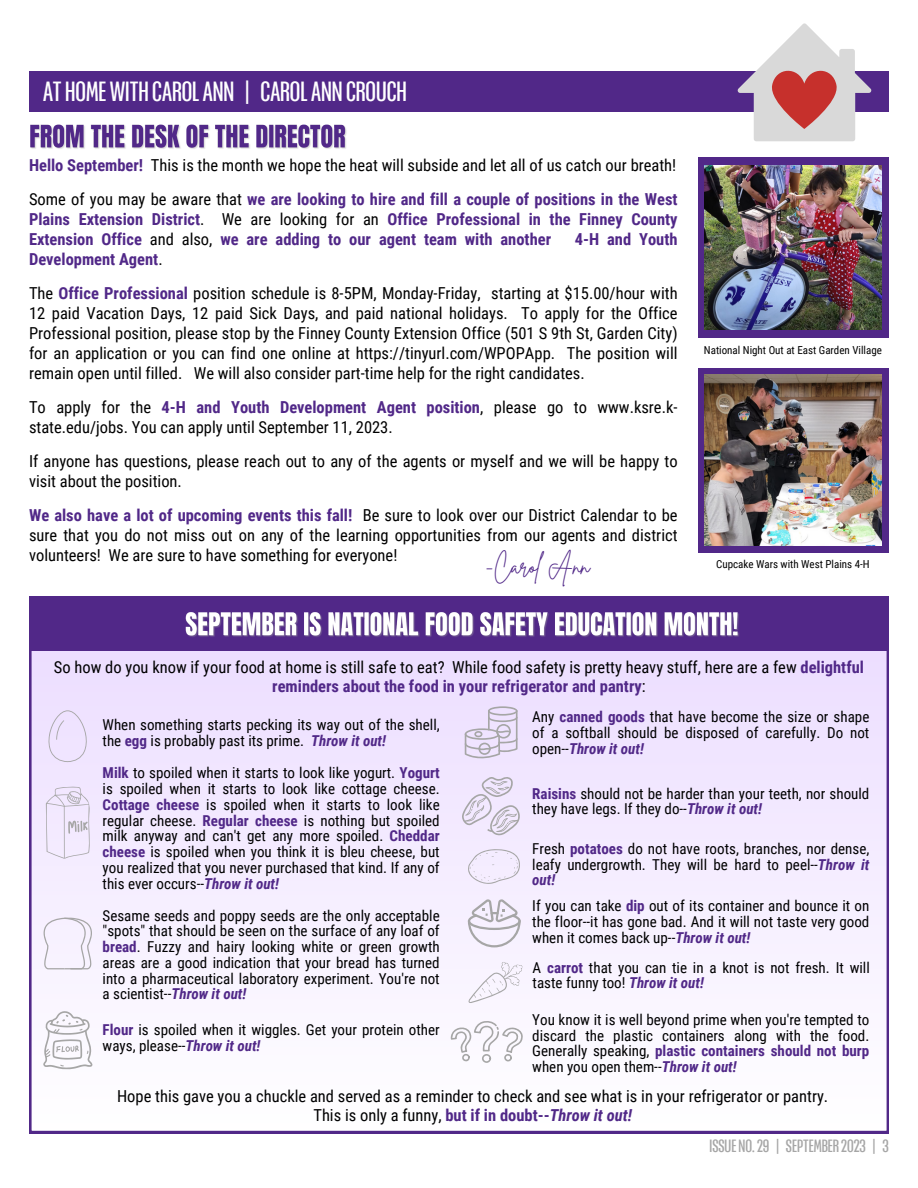
<style>
.page{position:relative;width:918px;height:1188px;background:#fff}
.page>*{position:absolute;margin:0;border:0;box-sizing:border-box;transform-origin:0 0}
.t1{font:23.4px "Placard Next";color:#fff}
.t2{font:23.25px "Brittany Signature";color:#512888}
.t3{font:16.5px/20px "Roboto Condensed";color:#000;text-align:justify}
.t4{font:700 16.5px/20px "Roboto Condensed";color:#512888;text-align:justify}
.t5{font:15px/15.8px "Roboto Condensed";color:#000;text-align:justify}
.t6{font:15px "Placard Next";color:#a6a6a6}
.t7{font:10.95px "Roboto Condensed";color:#000}
.s1{font-weight:700;color:#512888}
.s2{font-weight:400;color:#000}
.s3{font-weight:700;font-style:italic;color:#512888}
</style>
<div class="page">
<div style="left:29px;top:72px;width:860px;height:40px;background:#512888"></div>
<svg style="left:737px;top:23px;width:134px;height:118px"></svg>
<div style="left:698px;top:157px;width:190px;height:181px;background:#512888"></div>
<img style="left:705px;top:165px;width:176px;height:165px">
<div style="left:698px;top:368px;width:190px;height:184px;background:#512888"></div>
<img style="left:705px;top:374px;width:176px;height:171px">
<svg style="left:29px;top:596px;width:860px;height:537px"></svg>
<svg style="left:43px;top:918px;width:49px;height:51px"></svg>
<svg style="left:49px;top:710px;width:38px;height:52px;background:#eadff8"></svg>
<svg style="left:43px;top:1011px;width:50px;height:59px"></svg>
<svg style="left:465px;top:706px;width:53px;height:57px;background:#ddd4e9"></svg>
<svg style="left:462px;top:776px;width:58px;height:60px;background:#e2daec"></svg>
<svg style="left:46px;top:787px;width:44px;height:72px;background:#e8e0f2"></svg>
<svg style="left:468px;top:899px;width:53px;height:48px"></svg>
<svg style="left:468px;top:848px;width:52px;height:36px;background:#ede6f7"></svg>
<svg style="left:468px;top:957px;width:55px;height:55px"></svg>
<svg style="left:451px;top:1020px;width:72px;height:43px"></svg>
<div style="left:29px;top:596px;width:859px;height:55px;background:#512888"></div>
<img style="left:30px;top:124px;width:317px;height:25px">
<img style="left:185px;top:612px;width:554px;height:25px">
<p class="t1" style="left:43px;top:76px;width:365px">AT HOMEWITH CAROL ANN | CAROL ANN CROUCH</p>
<p class="t3" style="left:29px;top:155px;width:649px"><span class="s1">Hello September!</span> This is the month we hope the heat will subside and let all of us catch our breath!</p>
<p class="t4" style="left:29px;top:189px;width:650px"><span class="s2">Some of you may be aware that</span> we are looking to hire and fill a couple of positions in the West Plains Extension District<span class="s2">. We are looking for an</span> Office Professional in the Finney County Extension Office <span class="s2">and also,</span> we are adding to our agent team with another</p>
<p class="t4" style="left:575px;top:229px;width:104px">4-H and Youth</p>
<p class="t4" style="left:29px;top:249px;width:135px">Development Agent<span class="s2">.</span></p>
<p class="t3" style="left:29px;top:283px;width:650px">The <span class="s1">Office Professional</span> position schedule is 8-5PM, Monday-Friday, starting at $15.00/hour with 12 paid Vacation Days, 12 paid Sick Days, and paid national holidays. To apply for the Office Professional position, please stop by the Finney County Extension Office (501 S 9th St, Garden City) for an application or you can find one online at https://tinyurl.com/WPOPApp. The position will remain open until filled. We will also consider part-time help for the right candidates.</p>
<p class="t3" style="left:29px;top:397px;width:650px">To apply for the <span class="s1">4-H and Youth Development Agent position</span>, please go to www.ksre.k&shy;state.edu/jobs. You can apply until September 11, 2023.</p>
<p class="t3" style="left:29px;top:451px;width:650px">If anyone has questions, please reach out to any of the agents or myself and we will be happy to visit about the position.</p>
<p class="t3" style="left:29px;top:505px;width:650px"><span class="s1">We also have a lot of upcoming events this fall!</span> Be sure to look over our District Calendar to be sure that you do not miss out on any of the learning opportunities from our agents and district volunteers! We are sure to have something for everyone!</p>
<p class="t2" style="left:486px;top:551px;width:106px">-Carol Ann</p>
<p class="t7" style="left:704px;top:344px;width:179px">National Night Out at East Garden Village</p>
<p class="t7" style="left:716px;top:558px;width:155px">Cupcake Wars with West Plains 4-H</p>
<p class="t3" style="left:54px;top:657px;width:812px;line-height:19.2px;text-align:center">So how do you know if your food at home is still safe to eat? While food safety is pretty heavy stuff, here are a few <span class="s1">delightful reminders about the food in your refrigerator and pantry</span>:</p>
<p class="t5" style="left:103px;top:717px;width:339px">When something starts pecking its way out of the shell, the <span class="s1">egg</span> is probably past its prime. <span class="s3">Throw it out!</span></p>
<p class="t5" style="left:103px;top:765px;width:339px"><span class="s1">Milk</span> to spoiled when it starts to look like yogurt. <span class="s1">Yogurt </span>is spoiled when it starts to look like cottage cheese.<br><span class="s1">Cottage cheese</span> is spoiled when it starts to look like regular cheese. <span class="s1">Regular cheese</span> is nothing but spoiled milk anyway and can't get any more spoiled. <span class="s1">Cheddar cheese</span> is spoiled when you think it is bleu cheese, but you realized that you never purchased that kind. If any of this ever occurs--<span class="s3">Throw it out!</span></p>
<p class="t5" style="left:103px;top:908px;width:339px">Sesame seeds and poppy seeds are the only acceptable "spots" that should be seen on the surface of any loaf of <span class="s1">bread</span>. Fuzzy and hairy looking white or green growth areas are a good indication that your bread has turned into a pharmaceutical laboratory experiment. You're not a scientist--<span class="s3">Throw it out!</span></p>
<p class="t5" style="left:103px;top:1022px;width:339px"><span class="s1">Flour</span> is spoiled when it wiggles. Get your protein other ways, please--<span class="s3">Throw it out!</span></p>
<p class="t5" style="left:532px;top:709px;width:339px">Any <span class="s1">canned goods</span> that have become the size or shape of a softball should be disposed of carefully. Do not open--<span class="s3">Throw it out!</span></p>
<p class="t5" style="left:532px;top:786px;width:339px"><span class="s1">Raisins</span> should not be harder than your teeth, nor should they have legs. If they do--<span class="s3">Throw it out!</span></p>
<p class="t5" style="left:532px;top:841px;width:339px">Fresh <span class="s1">potatoes</span> do not have roots, branches, nor dense, leafy undergrowth. They will be hard to peel--<span class="s3">Throw it out!</span></p>
<p class="t5" style="left:532px;top:898px;width:339px">If you can take <span class="s1">dip</span> out of its container and bounce it on the floor--it has gone bad. And it will not taste very good when it comes back up--<span class="s3">Throw it out!</span></p>
<p class="t5" style="left:533px;top:960px;width:339px">A <span class="s1">carrot</span> that you can tie in a knot is not fresh. It will taste funny too! <span class="s3">Throw it out!</span></p>
<p class="t5" style="left:532px;top:1012px;width:339px">You know it is well beyond prime when you're tempted to discard the plastic containers along with the food.<br>Generally speaking, <span class="s1">plastic containers should not burp </span>when you open them--<span class="s3">Throw it out!</span></p>
<p class="t3" style="left:117px;top:1087px;width:713px">Hope this gave you a chuckle and served as a reminder to check and see what is in your refrigerator or pantry.</p>
<p class="t3" style="left:313px;top:1106px;width:320px">This is only a funny, <span class="s1">but if in doubt--</span><span class="s3">Throw it out!</span></p>
<p class="t6" style="left:710px;top:1135px;width:180px">ISSUE NO.29 | SEPTEMBER 2023 | 3</p>
</div>
